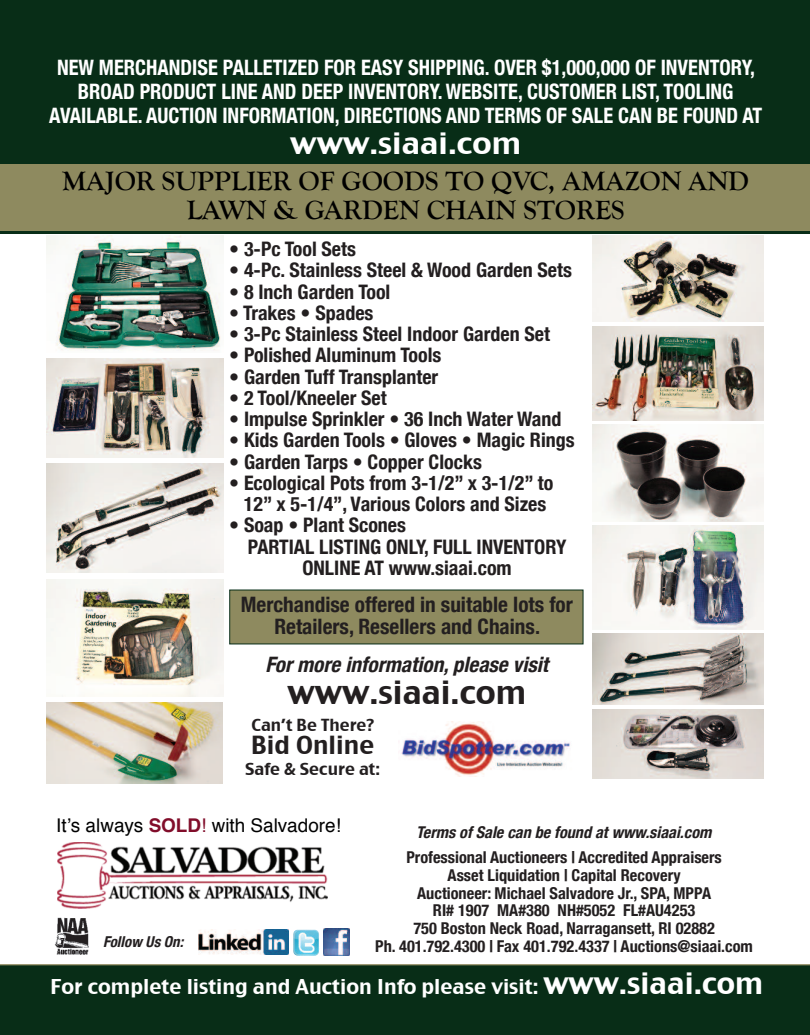
<style>
.page{position:relative;width:810px;height:1035px;background:#fff}
.page>*{position:absolute;margin:0;border:0;box-sizing:border-box;transform-origin:0 0}
.t1{font:31.25px "Charcoal CY";color:#231f20}
.t2{font:28.75px "Charcoal CY";color:#fff;scale:1.05 1}
.t3{font:700 27.5px/28.8px "Goudy Old Style T";color:#000;text-align:center}
.t4{font:24.38px "Charcoal CY";color:#231f20}
.t5{font:700 condensed 21.25px/23.8px "Helvetica Neue";color:#fff;text-align:center;scale:.96 1}
.t6{font:700 condensed 21.25px/22.5px "Helvetica Neue";color:#231f20;text-align:center}
.t7{font:italic 700 condensed 21.25px "Helvetica Neue";color:#231f20}
.t8{font:700 condensed 20px/21.2px "Helvetica Neue";color:#231f20;text-align:center}
.t9{font:20px "Charcoal CY";color:#fff}
.t10{font:18.88px "Helvetica";color:#000}
.t11{font:700 condensed 16.38px/17.8px "Helvetica Neue";color:#231f20;text-align:center}
.t12{font:italic 700 condensed 16.25px "Helvetica Neue";color:#231f20}
.t13{font:16.25px "Charcoal CY";color:#231f20}
.t14{font:italic 700 condensed 15px "Helvetica Neue";color:#231f20}
.s1{font-weight:700;color:#810d2a}
.s2{color:#810d2a}
.s3{font-size:28.75px}
</style>
<div class="page">
<div style="left:230px;top:590px;width:353px;height:54px;background:#8e8a5f"></div>
<div style="left:0;top:0;width:810px;height:234px;background:#082d17"></div>
<div style="left:0;top:966px;width:810px;height:69px;background:#082d17"></div>
<img style="left:57px;top:842px;width:270px;height:66px">
<img style="left:54px;top:917px;width:35px;height:38px">
<img style="left:323px;top:929px;width:27px;height:27px">
<img style="left:293px;top:930px;width:26px;height:26px">
<img style="left:198px;top:929px;width:90px;height:26px">
<img style="left:398px;top:722px;width:172px;height:54px">
<div style="left:0;top:164px;width:810px;height:67px;background:#8e8a5f"></div>
<img style="left:46px;top:235px;width:177px;height:116px">
<img style="left:46px;top:359px;width:177px;height:98px">
<img style="left:46px;top:463px;width:177px;height:110px">
<img style="left:46px;top:579px;width:177px;height:117px">
<img style="left:593px;top:235px;width:171px;height:87px">
<img style="left:593px;top:326px;width:171px;height:95px">
<img style="left:593px;top:425px;width:171px;height:96px">
<img style="left:593px;top:525px;width:171px;height:104px">
<img style="left:593px;top:709px;width:171px;height:69px">
<img style="left:47px;top:702px;width:175px;height:81px">
<img style="left:593px;top:633px;width:171px;height:72px">
<hr style="left:0;top:964px;width:810px;height:1px;background:#8e8a5f">
<p class="t5" style="left:49px;top:55px;width:744px">NEW MERCHANDISE PALLETIzED FOR EASY SHIPPING. OVER $1,000,000 OF INVENTORY,<br>BROAD PRODUCT LINE AND DEEP INVENTORY. WEBSITE, CUSTOMER LIST, TOOLING<br>AVAILABLE. AUCTION INFORMATION, DIRECTIONS AND TERMS OF SALE CAN BE FOUND AT</p>
<h2 class="t2" style="left:290px;top:125px;width:221px">www.siaai.com</h2>
<h3 class="t3" style="left:62px;top:166px;width:688px">MAJOR SUPPLIER OF GOODS TO QVC, AMAZON AND<br>LAWN &amp; GARDEN CHAIN STORES</h3>
<p class="t8" style="left:229px;top:238px;width:128px">• 3-Pc Tool Sets</p>
<p class="t8" style="left:229px;top:259px;width:344px">• 4-Pc. Stainless Steel &amp; Wood Garden Sets</p>
<p class="t8" style="left:229px;top:281px;width:163px">• 8 Inch Garden Tool</p>
<p class="t8" style="left:229px;top:302px;width:146px">• Trakes • Spades</p>
<p class="t8" style="left:229px;top:323px;width:322px">• 3-Pc Stainless Steel Indoor Garden Set</p>
<p class="t8" style="left:229px;top:344px;width:214px">• Polished Aluminum Tools</p>
<p class="t8" style="left:229px;top:366px;width:211px">• Garden Tuff Transplanter</p>
<p class="t8" style="left:229px;top:387px;width:159px">• 2 Tool/Kneeler Set</p>
<p class="t8" style="left:229px;top:408px;width:334px">• Impulse Sprinkler • 36 Inch Water Wand</p>
<p class="t8" style="left:229px;top:429px;width:347px">• Kids Garden Tools • Gloves • Magic Rings</p>
<p class="t8" style="left:229px;top:451px;width:254px">• Garden Tarps • Copper Clocks</p>
<p class="t8" style="left:229px;top:472px;width:326px">• Ecological Pots from 3-1/2” x 3-1/2” to<br>12” x 5-1/4”, Various Colors and Sizes</p>
<p class="t8" style="left:229px;top:514px;width:178px">• Soap • Plant Scones</p>
<p class="t8" style="left:248px;top:536px;width:320px">PARTIAL LISTING ONLY, FULL INVENTORY</p>
<p class="t8" style="left:302px;top:557px;width:211px">ONLINE AT www.siaai.com</p>
<p class="t6" style="left:241px;top:593px;width:334px">Merchandise offered in suitable lots for<br>Retailers, Resellers and Chains.</p>
<p class="t7" style="left:265px;top:651px;width:289px">For more information, please visit</p>
<h1 class="t1" style="left:287px;top:673px;width:240px">www.siaai.com</h1>
<p class="t13" style="left:251px;top:715px;width:124px">Can’t Be There?</p>
<p class="t4" style="left:251px;top:730px;width:125px">Bid Online</p>
<p class="t13" style="left:245px;top:759px;width:136px">Safe &amp; Secure at:</p>
<p class="t10" style="left:56px;top:817px;width:286px">It’s always <span class="s1">SOLD</span><span class="s2">!</span> with Salvadore!</p>
<p class="t12" style="left:416px;top:822px;width:300px">Terms of Sale can be found at www.siaai.com</p>
<p class="t11" style="left:406px;top:848px;width:317px">Professional Auctioneers | Accredited Appraisers Asset Liquidation | Capital Recovery<br>Auctioneer: Michael Salvadore Jr., SPA, MPPA RI# 1907 MA#380 NH#5052 FL#AU4253<br>750 Boston Neck Road, Narragansett, RI 02882</p>
<p class="t14" style="left:103px;top:933px;width:85px">Follow Us On:</p>
<p class="t11" style="left:375px;top:937px;width:379px">Ph. 401.792.4300 | Fax 401.792.4337 | Auctions@siaai.com</p>
<p class="t9" style="left:50px;top:974px;width:714px">For complete listing and Auction Info please visit: <span class="s3">www.siaai.com</span></p>
</div>
